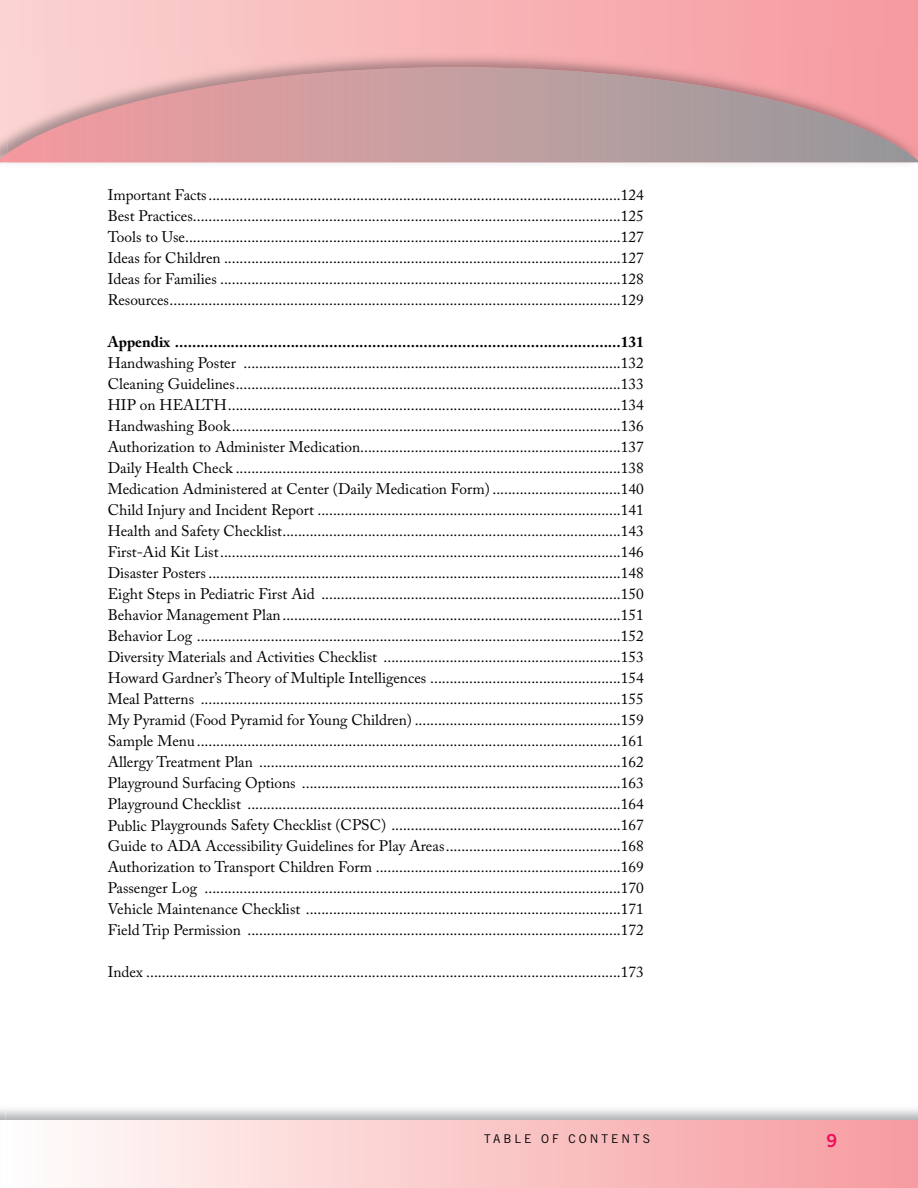
<style>
.page{position:relative;width:918px;height:1188px;background:#fff}
.page>*{position:absolute;margin:0;border:0;box-sizing:border-box;transform-origin:0 0}
.t1{font:18px "Trade Gothic Bold Two";color:#ed105b}
.t2{font:15.3px/21px "Adobe Caslon Pro";color:#000;text-align:justify}
.t3{font:700 15.3px "Adobe Caslon Pro";color:#000}
.t4{font:12px "Trade Gothic";letter-spacing:.25em;color:#000}
</style>
<div class="page">
<div style="left:0;top:1120px;width:917px;height:67px;background:linear-gradient(to right,#fefdfb,#f69a9d)"></div>
<div style="left:0;top:0;width:917px;height:162px;background:linear-gradient(to right,#fbd3d1,#f6999f)"></div>
<img style="left:7px;top:49px;width:910px;height:114px">
<svg style="left:7px;top:67px;width:910px;height:95px;background:#cea0a2"></svg>
<img style="left:0;top:1107px;width:6px;height:13px">
<img style="left:0;top:1120px;width:6px;height:67px">
<img style="left:0;top:49px;width:7px;height:18px">
<svg style="left:0;top:67px;width:7px;height:96px"></svg>
<p class="t2" style="left:108px;top:186px;width:537px">Important Facts..........................................................................................................124<br>Best Practices..............................................................................................................125<br>Tools to Use................................................................................................................127<br>Ideas for Children ......................................................................................................127<br>Ideas for Families .......................................................................................................128<br>Resources....................................................................................................................129</p>
<p class="t3" style="left:108px;top:336px;width:537px">Appendix ........................................................................................................131</p>
<p class="t2" style="left:108px;top:354px;width:537px">Handwashing Poster .................................................................................................132<br>Cleaning Guidelines...................................................................................................133<br>HIP on HEALTH.....................................................................................................134<br>Handwashing Book....................................................................................................136<br>Authorization to Administer Medication...................................................................137<br>Daily Health Check ...................................................................................................138<br>Medication Administered at Center (Daily Medication Form) .................................140<br>Child Injury and Incident Report ..............................................................................141<br>Health and Safety Checklist.......................................................................................143<br>First-Aid Kit List.......................................................................................................146<br>Disaster Posters ..........................................................................................................148<br>Eight Steps in Pediatric First Aid .............................................................................150<br>Behavior Management Plan.......................................................................................151<br>Behavior Log .............................................................................................................152<br>Diversity Materials and Activities Checklist .............................................................153<br>Howard Gardner’s Theory of Multiple Intelligences .................................................154<br>Meal Patterns ............................................................................................................155<br>My Pyramid (Food Pyramid for Young Children) .....................................................159<br>Sample Menu .............................................................................................................161<br>Allergy Treatment Plan .............................................................................................162<br>Playground Surfacing Options ..................................................................................163<br>Playground Checklist ................................................................................................164<br>Public Playgrounds Safety Checklist (CPSC) ...........................................................167<br>Guide to ADA Accessibility Guidelines for Play Areas.............................................168<br>Authorization to Transport Children Form ...............................................................169<br>Passenger Log ...........................................................................................................170<br>Vehicle Maintenance Checklist .................................................................................171<br>Field Trip Permission ................................................................................................172</p>
<p class="t2" style="left:108px;top:963px;width:537px">Index ..........................................................................................................................173</p>
<p class="t4" style="left:484px;top:1134px;width:167px">TABLE OF CONTENTS</p>
<p class="t1" style="left:826px;top:1134px;width:12px">9</p>
</div>
